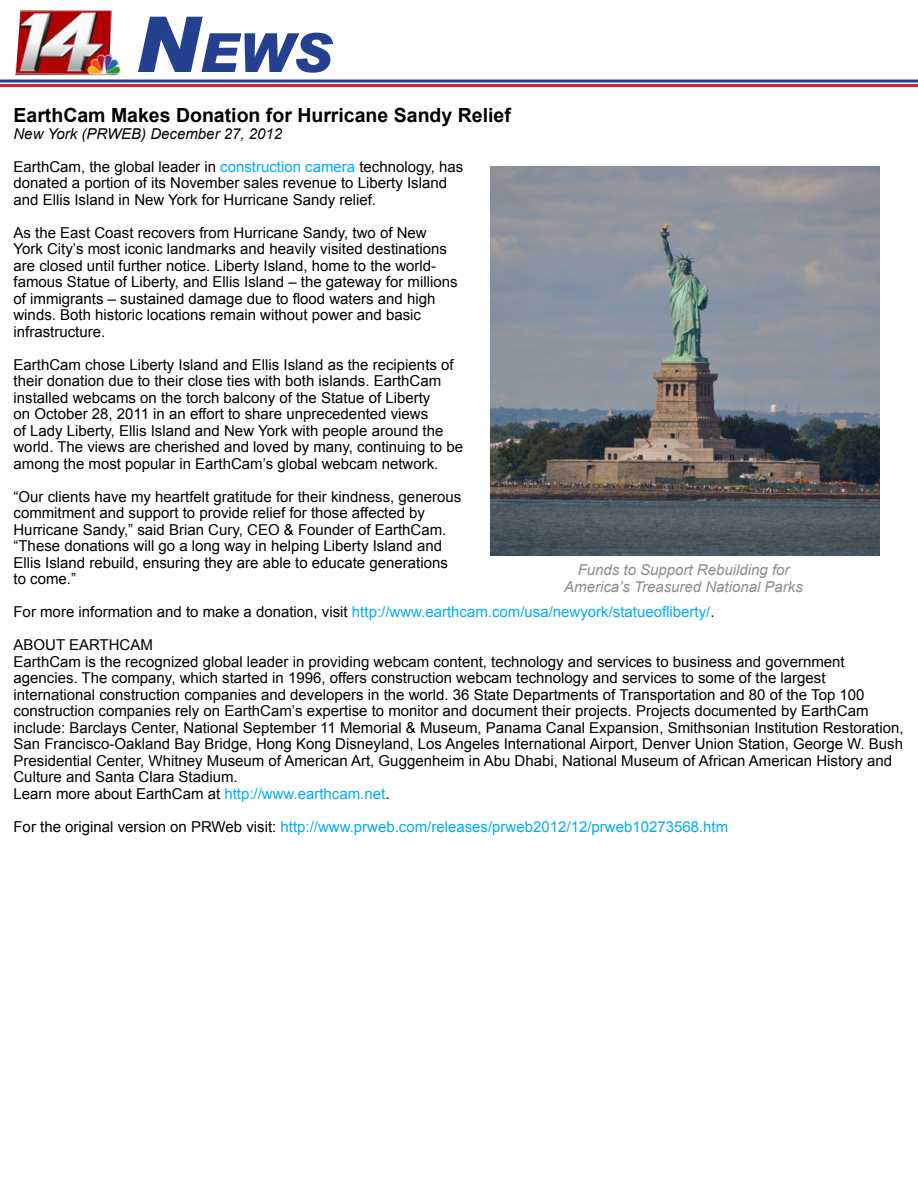
<style>
.page{position:relative;width:918px;height:1188px;background:#fff}
.page>*{position:absolute;margin:0;border:0;box-sizing:border-box;transform-origin:0 0}
.t1{font:italic 900 54px "Arial";color:#25408f}
.t2{font:700 19.5px "Arial";color:#000}
.t3{font:15px/16.5px "Arial";color:#000}
.t4{font:15px "Arial";color:#00aeef}
.t5{font:italic 15px/16.5px "Arial";color:#8a8c8e;text-align:center}
.t6{font:italic 15px "Arial";color:#000}
.s1{font-size:77.25px}
.s2{color:#00aeef}
.s3{color:#000}
</style>
<div class="page">
<img style="left:490px;top:166px;width:389px;height:389px">
<img style="left:15px;top:10px;width:106px;height:66px">
<hr style="left:0;top:80px;width:918px;height:2px;background:#25408f">
<hr style="left:0;top:84px;width:918px;height:3px;background:#d2232a">
<h1 class="t1" style="left:135px;top:19px;width:198px"><span class="s1">N</span>EWS</h1>
<h2 class="t2" style="left:14px;top:102px;width:499px">EarthCam Makes Donation for Hurricane Sandy Relief</h2>
<p class="t6" style="left:14px;top:124px;width:270px">New York (PRWEB) December 27, 2012</p>
<p class="t3" style="left:14px;top:158px;width:451px">EarthCam, the global leader in <span class="s2">construction camera</span> technology, has donated a portion of its November sales revenue to Liberty Island and Ellis Island in New York for Hurricane Sandy relief.</p>
<p class="t3" style="left:14px;top:224px;width:446px">As the East Coast recovers from Hurricane Sandy, two of New York City’s most iconic landmarks and heavily visited destinations are closed until further notice. Liberty Island, home to the world&shy;famous Statue of Liberty, and Ellis Island – the gateway for millions of immigrants – sustained damage due to flood waters and high winds. Both historic locations remain without power and basic infrastructure.</p>
<p class="t3" style="left:14px;top:356px;width:451px">EarthCam chose Liberty Island and Ellis Island as the recipients of their donation due to their close ties with both islands. EarthCam installed webcams on the torch balcony of the Statue of Liberty<br>on October 28, 2011 in an effort to share unprecedented views<br>of Lady Liberty, Ellis Island and New York with people around the world. The views are cherished and loved by many, continuing to be among the most popular in EarthCam’s global webcam network.</p>
<p class="t3" style="left:14px;top:488px;width:449px">“Our clients have my heartfelt gratitude for their kindness, generous commitment and support to provide relief for those affected by Hurricane Sandy,” said Brian Cury, CEO &amp; Founder of EarthCam. “These donations will go a long way in helping Liberty Island and Ellis Island rebuild, ensuring they are able to educate generations to come.”</p>
<p class="t4" style="left:14px;top:602px;width:703px"><span class="s3">For more information and to make a donation, visit</span> http://www.earthcam.com/usa/newyork/statueofliberty/<span class="s3">.</span></p>
<p class="t3" style="left:14px;top:637px;width:892px">ABOUT EARTHCAM<br>EarthCam is the recognized global leader in providing webcam content, technology and services to business and government agencies. The company, which started in 1996, offers construction webcam technology and services to some of the largest international construction companies and developers in the world. 36 State Departments of Transportation and 80 of the Top 100 construction companies rely on EarthCam’s expertise to monitor and document their projects. Projects documented by EarthCam include: Barclays Center, National September 11 Memorial &amp; Museum, Panama Canal Expansion, Smithsonian Institution Restoration, San Francisco-Oakland Bay Bridge, Hong Kong Disneyland, Los Angeles International Airport, Denver Union Station, George W. Bush Presidential Center, Whitney Museum of American Art, Guggenheim in Abu Dhabi, National Museum of African American History and Culture and Santa Clara Stadium.<br>Learn more about EarthCam at <span class="s2">http://www.earthcam.net</span>.</p>
<p class="t4" style="left:14px;top:817px;width:716px"><span class="s3">For the original version on PRWeb visit:</span> http://www.prweb.com/releases/prweb2012/12/prweb10273568.htm</p>
<p class="t5" style="left:564px;top:562px;width:240px">Funds to Support Rebuilding for<br>America’s Treasured National Parks</p>
</div>
